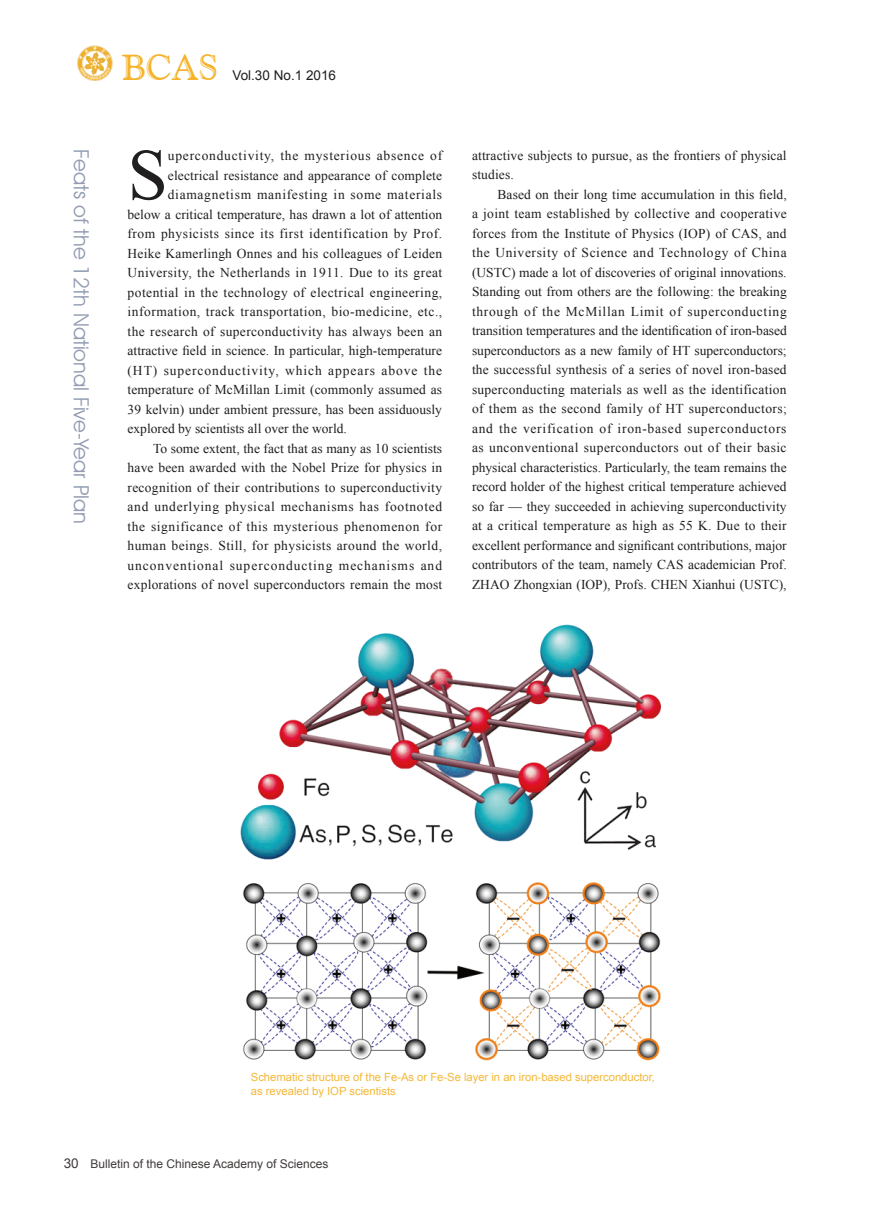
<style>
.page{position:relative;width:893px;height:1212px;background:#fff}
.page>*{position:absolute;margin:0;border:0;box-sizing:border-box;transform-origin:0 0}
.t1{font:72.45px "Times New Roman";color:#201e1e}
.t2{font:36px "Goudy Handtooled BT";color:#f4b32a}
.t3{font:21px "Avant Garde IT Cby BT";color:#929db2}
.t4{font:13.5px/19.5px "Times New Roman";letter-spacing:.02em;color:#201e1e}
.t5{font:13.5px "Times New Roman";color:#201e1e}
.t6{font:13.5px "Times New Roman";letter-spacing:.04em;color:#201e1e}
.t7{font:13.5px "Times New Roman";letter-spacing:.07em;color:#201e1e}
.t8{font:13.5px "Times New Roman";letter-spacing:.05em;color:#201e1e}
.t9{font:13.5px "Times New Roman";letter-spacing:.045em;color:#201e1e}
.t10{font:13.5px "Times New Roman";letter-spacing:.06em;color:#201e1e}
.t11{font:13.5px "Arial";color:#201e1e}
.t12{font:12px "Arial";color:#3f3b3a}
.t13{font:11.25px/13.5px "Arial";color:#f4b838}
.s1{font-size:13.5px}
</style>
<div class="page">
<img style="left:77px;top:45px;width:36px;height:36px">
<img style="left:240px;top:624px;width:421px;height:437px">
<h3 class="t3" style="left:94px;top:149px;width:376px;rotate:90deg">Feats of the 12th National Five-Year Plan</h3>
<h2 class="t2" style="left:122px;top:45px;width:98px">BCAS</h2>
<p class="t11" style="left:232px;top:66px;width:105px">Vol.30 No.1 2016</p>
<h1 class="t1" style="left:128px;top:126px;width:42px">S</h1>
<p class="t10" style="left:168px;top:146px;width:276px">uperconductivity, the mysterious absence of</p>
<p class="t4" style="left:168px;top:165px;width:276px">electrical resistance and appearance of complete</p>
<p class="t8" style="left:168px;top:185px;width:276px">diamagnetism manifesting in some materials</p>
<p class="t5" style="left:128px;top:205px;width:316px">below a critical temperature, has drawn a lot of attention</p>
<p class="t6" style="left:128px;top:224px;width:316px">from physicists since its first identification by Prof.</p>
<p class="t4" style="left:128px;top:243px;width:316px">Heike Kamerlingh Onnes and his colleagues of Leiden</p>
<p class="t4" style="left:128px;top:263px;width:316px">University, the Netherlands in 1911. Due to its great</p>
<p class="t4" style="left:128px;top:282px;width:316px">potential in the technology of electrical engineering,</p>
<p class="t6" style="left:128px;top:302px;width:316px">information, track transportation, bio-medicine, etc.,</p>
<p class="t4" style="left:128px;top:321px;width:316px">the research of superconductivity has always been an</p>
<p class="t5" style="left:128px;top:341px;width:316px">attractive field in science. In particular, high-temperature</p>
<p class="t7" style="left:128px;top:361px;width:316px">(HT) superconductivity, which appears above the</p>
<p class="t4" style="left:128px;top:379px;width:316px">temperature of McMillan Limit (commonly assumed as</p>
<p class="t4" style="left:128px;top:399px;width:316px">39 kelvin) under ambient pressure, has been assiduously</p>
<p class="t5" style="left:128px;top:419px;width:221px">explored by scientists all over the world.</p>
<p class="t4" style="left:153px;top:438px;width:291px">To some extent, the fact that as many as 10 scientists</p>
<p class="t4" style="left:128px;top:457px;width:316px">have been awarded with the Nobel Prize for physics in</p>
<p class="t4" style="left:128px;top:477px;width:316px">recognition of their contributions to superconductivity</p>
<p class="t8" style="left:128px;top:497px;width:316px">and underlying physical mechanisms has footnoted</p>
<p class="t9" style="left:128px;top:517px;width:316px">the significance of this mysterious phenomenon for</p>
<p class="t4" style="left:128px;top:535px;width:316px">human beings. Still, for physicists around the world,</p>
<p class="t7" style="left:128px;top:556px;width:316px">unconventional superconducting mechanisms and</p>
<p class="t4" style="left:128px;top:574px;width:316px">explorations of novel superconductors remain the most</p>
<p class="t4" style="left:472px;top:145px;width:316px">attractive subjects to pursue, as the frontiers of physical studies.</p>
<p class="t4" style="left:472px;top:184px;width:316px;text-align:justify;text-indent:26px">Based on their long time accumulation in this field, a joint team established by collective and cooperative forces from the Institute of Physics (IOP) of CAS, and the University of Science and Technology of China (USTC) made a lot of discoveries of original innovations.<br>Standing out from others are the following: the breaking through of the McMillan Limit of superconducting transition temperatures and the identification of iron-based superconductors as a new family of HT superconductors; the successful synthesis of a series of novel iron-based superconducting materials as well as the identification of them as the second family of HT superconductors; and the verification of iron-based superconductors as unconventional superconductors out of their basic physical characteristics. Particularly, the team remains the record holder of the highest critical temperature achieved so far — they succeeded in achieving superconductivity at a critical temperature as high as 55 K. Due to their excellent performance and significant contributions, major contributors of the team, namely CAS academician Prof.<br>ZHAO Zhongxian (IOP), Profs. CHEN Xianhui (USTC),</p>
<p class="t13" style="left:251px;top:1071px;width:406px">Schematic structure of the Fe-As or Fe-Se layer in an iron-based superconductor, as revealed by IOP scientists</p>
<p class="t12" style="left:64px;top:1156px;width:266px"><span class="s1">30</span> Bulletin of the Chinese Academy of Sciences</p>
</div>
